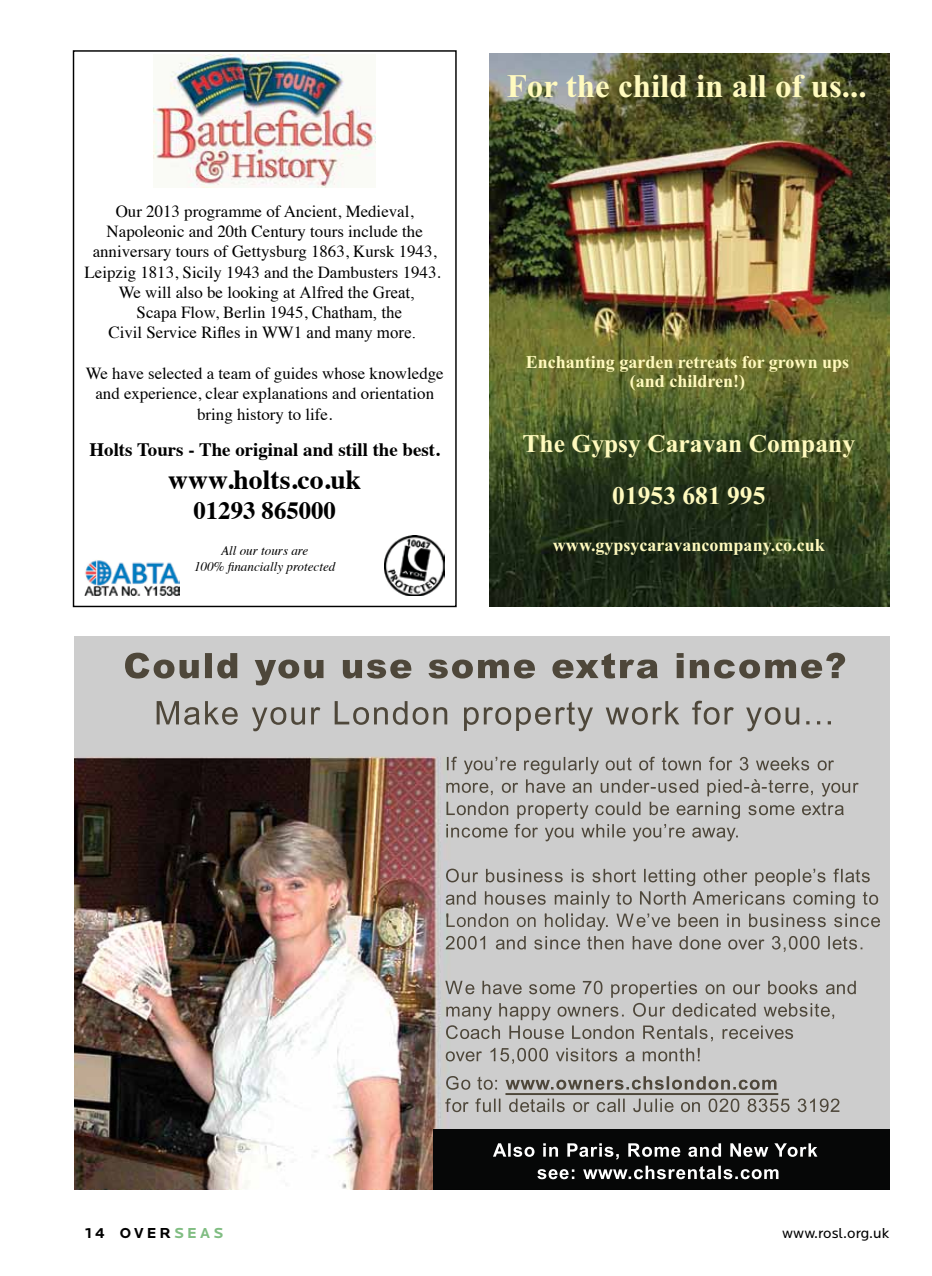
<style>
.page{position:relative;width:932px;height:1276px;background:#fff}
.page>*{position:absolute;margin:0;border:0;box-sizing:border-box;transform-origin:0 0}
.t1{font:700 33px "Times New Roman";color:#fffabe}
.t2{font:700 27.6px "Times";color:#000}
.t3{font:700 25.5px/52.2px "Times New Roman";color:#fffabe;text-align:center}
.t4{font:700 24.75px "Times";color:#000}
.t5{font:700 18.9px "Times";color:#000}
.t6{font:700 18px/19.5px "Times New Roman";color:#fffabe;text-align:center}
.t7{font:16.95px/20.2px "Times";color:#000;text-align:center}
.t8{font:15px "Locator";color:#000}
.t9{font:700 15px "Locator";letter-spacing:.21em;color:#000}
.t10{font:italic 13.05px/15.8px "Times";color:#000;text-align:center}
.s1{font-family:"Times New Roman"}
.s2{color:#80bd82}
</style>
<div class="page">
<img style="left:74px;top:636px;width:815px;height:553px">
<img style="left:446px;top:1076px;width:330px;height:13px">
<img style="left:445px;top:1098px;width:294px;height:14px">
<img style="left:758px;top:1098px;width:81px;height:14px">
<img style="left:433px;top:1129px;width:456px;height:60px">
<img style="left:489px;top:53px;width:400px;height:553px">
<img style="left:154px;top:55px;width:221px;height:133px">
<img style="left:84px;top:560px;width:95px;height:35px">
<img style="left:384px;top:535px;width:60px;height:60px">
<p class="t7" style="left:116px;top:200px;width:299px">Our 2013 programme of Ancient, Medieval,</p>
<p class="t7" style="left:107px;top:220px;width:317px">Napoleonic and 20th Century tours include the</p>
<p class="t7" style="left:93px;top:240px;width:345px">anniversary tours of Gettysburg 1863, Kursk 1943,</p>
<p class="t7" style="left:84px;top:260px;width:357px">Leipzig 1813, Sicily 1943 and the Dambusters 1943.</p>
<p class="t7" style="left:119px;top:281px;width:297px">We will also be looking at <span class="s1">Alfred the Great,</span></p>
<p class="t7" style="left:136px;top:301px;width:267px">Scapa Flow, Berlin 1945, <span class="s1">Chatham, the</span></p>
<p class="t7" style="left:108px;top:321px;width:309px">Civil Service Rifles in WW1 <span class="s1">and many more.</span></p>
<p class="t7" style="left:86px;top:362px;width:359px">We have selected a team of guides whose knowledge and experience, clear explanations and orientation bring history to life.</p>
<p class="t5" style="left:89px;top:431px;width:352px">Holts Tours - The original and still the best.</p>
<p class="t2" style="left:168px;top:453px;width:194px">www.holts.co.uk</p>
<p class="t4" style="left:193px;top:487px;width:144px">01293 865000</p>
<p class="t10" style="left:194px;top:542px;width:143px">All our tours are<br>100% financially protected</p>
<p class="t1" style="left:506px;top:63px;width:361px">For the child in all of us...</p>
<p class="t6" style="left:525px;top:351px;width:325px">Enchanting garden retreats for grown ups (and children!)</p>
<p class="t3" style="left:522px;top:416px;width:334px">The Gypsy Caravan Company<br>01953 681 995</p>
<p class="t6" style="left:553px;top:535px;width:273px">www.gypsycaravancompany.co.cuk</p>
<p class="t9" style="left:85px;top:1223px;width:140px">14 OVER<span class="s2">SEAS</span></p>
<p class="t8" style="left:782px;top:1223px;width:108px">www.rosl.org.uk</p>
</div>
